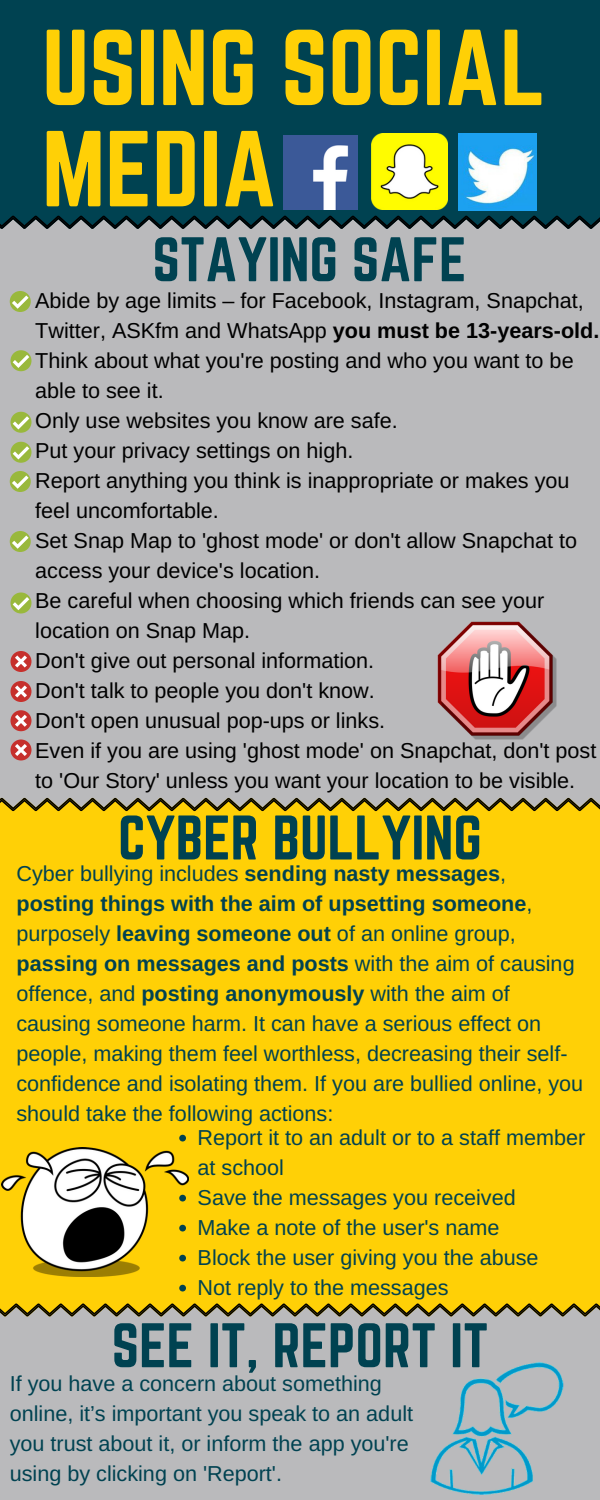
<style>
.page{position:relative;width:600px;height:1500px;background:#004251}
.page>*{position:absolute;margin:0;border:0;box-sizing:border-box;transform-origin:0 0}
.t1{font:94.3px/101.2px "Norwester";color:#ffd006}
.t2{font:55px "Norwester";color:#004251}
.t3{font:21.6px/30px "Arimo";color:#004251}
.t4{font:21.6px/30px "Arimo";color:#000}
.s1{font-weight:700}
</style>
<div class="page">
<div style="left:0;top:686px;width:600px;height:634px;background:#ffd006"></div>
<svg style="left:0;top:215px;width:600px;height:49px;background:#959da0"></svg>
<div style="left:0;top:264px;width:600px;height:476px;background:#bababc"></div>
<svg style="left:0;top:1303px;width:600px;height:48px;background:#b2ad98"></svg>
<div style="left:0;top:1351px;width:600px;height:149px;background:#bababc"></div>
<img style="left:371px;top:134px;width:77px;height:76px">
<img style="left:283px;top:135px;width:75px;height:74px">
<img style="left:458px;top:134px;width:79px;height:77px">
<svg style="left:179px;top:1135px;width:7px;height:7px"></svg>
<svg style="left:179px;top:1285px;width:7px;height:7px"></svg>
<svg style="left:10px;top:681px;width:21px;height:21px"></svg>
<svg style="left:10px;top:531px;width:21px;height:21px"></svg>
<svg style="left:10px;top:412px;width:21px;height:21px"></svg>
<svg style="left:10px;top:442px;width:21px;height:21px"></svg>
<svg style="left:10px;top:651px;width:21px;height:21px"></svg>
<svg style="left:10px;top:710px;width:21px;height:21px"></svg>
<img style="left:1px;top:1148px;width:188px;height:128px">
<svg style="left:10px;top:471px;width:21px;height:21px"></svg>
<img style="left:438px;top:621px;width:118px;height:119px">
<img style="left:430px;top:1362px;width:134px;height:133px">
<svg style="left:10px;top:592px;width:21px;height:22px"></svg>
<svg style="left:10px;top:291px;width:21px;height:21px"></svg>
<svg style="left:10px;top:350px;width:21px;height:21px"></svg>
<svg style="left:0;top:740px;width:600px;height:71px;background:#b4b0a4"></svg>
<h1 class="t1" style="left:42px;top:21px;width:506px">USING SOCIAL<br>MEDIA</h1>
<h2 class="t2" style="left:152px;top:233px;width:315px">STAYING SAFE</h2>
<p class="t4" style="left:35px;top:286px;width:566px">Abide by age limits – for Facebook, Instagram, Snapchat, Twitter, ASKfm and WhatsApp <span class="s1">you must be 13-years-old.<br></span>Think about what you're posting and who you want to be able to see it.<br>Only use websites you know are safe.<br>Put your privacy settings on high.<br>Report anything you think is inappropriate or makes you feel uncomfortable.<br>Set Snap Map to 'ghost mode' or don't allow Snapchat to access your device's location.<br>Be careful when choosing which friends can see your location on Snap Map.<br>Don't give out personal information.<br>Don't talk to people you don't know.<br>Don't open unusual pop-ups or links.<br>Even if you are using 'ghost mode' on Snapchat, don't post to 'Our Story' unless you want your location to be visible.</p>
<h2 class="t2" style="left:118px;top:811px;width:365px">CYBER BULLYING</h2>
<p class="t3" style="left:16px;top:858px;width:568px">Cyber bullying includes <span class="s1">sending nasty messages</span>, <span class="s1">posting things with the aim of upsetting someone</span>, purposely <span class="s1">leaving someone out</span> of an online group, <span class="s1">passing on messages and posts</span> with the aim of causing offence, and <span class="s1">posting anonymously</span> with the aim of causing someone harm. It can have a serious effect on people, making them feel worthless, decreasing their self&shy;confidence and isolating them. If you are bullied online, you should take the following actions:</p>
<p class="t3" style="left:198px;top:1122px;width:389px">Report it to an adult or to a staff member at school<br>Save the messages you received<br>Make a note of the user's name<br>Block the user giving you the abuse<br>Not reply to the messages</p>
<h2 class="t2" style="left:112px;top:1319px;width:378px">SEE IT, REPORT IT</h2>
<p class="t3" style="left:10px;top:1368px;width:405px">If you have a concern about something online, it’s important you speak to an adult you trust about it, or inform the app you're using by clicking on 'Report'.</p>
</div>
